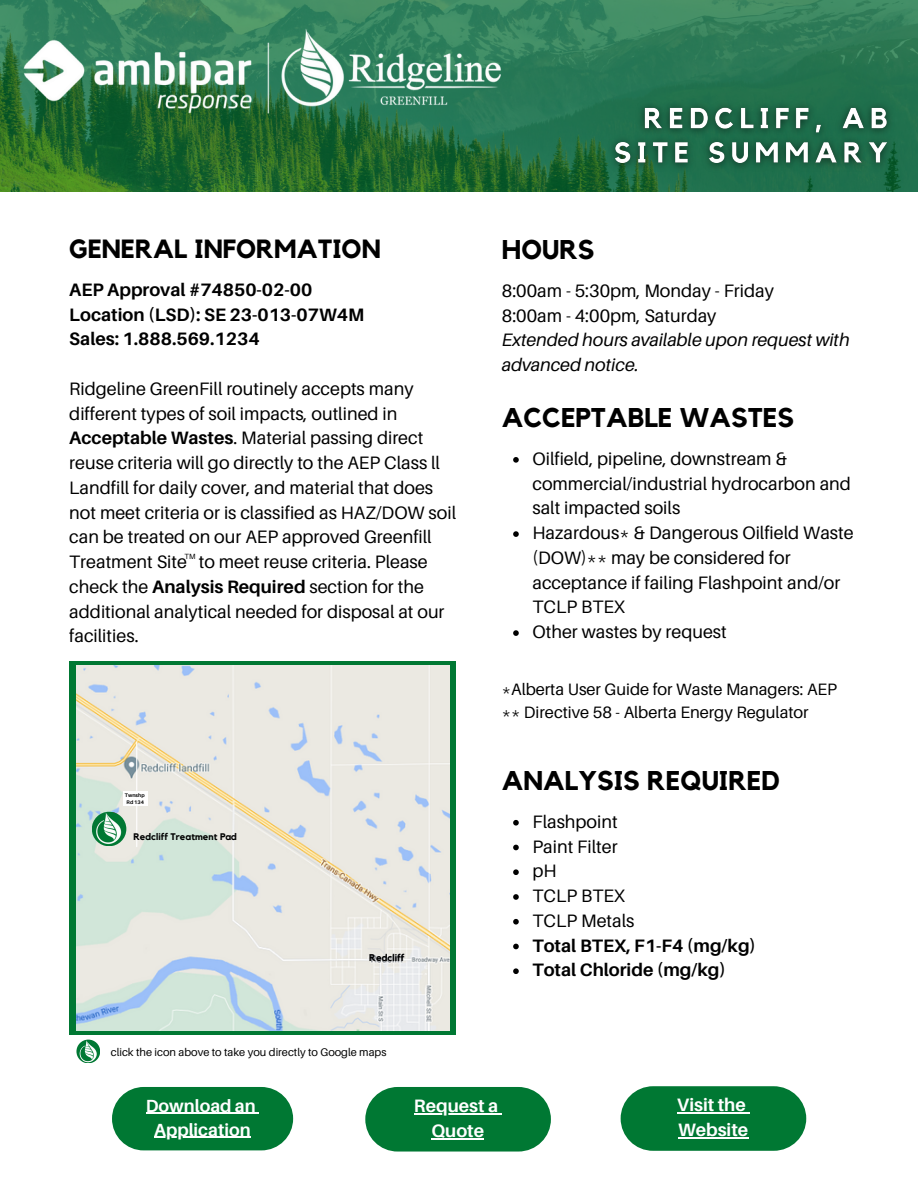
<style>
.page{position:relative;width:918px;height:1188px;background:#fff}
.page>*{position:absolute;margin:0;border:0;box-sizing:border-box;transform-origin:0 0}
.t1{font:700 27px "Kollektif";color:#000}
.t2{font:700 26.25px "Kollektif";color:#000}
.t3{font:18px/24.8px "Aileron";color:#000}
.t4{font:700 18px/24.8px "Aileron";color:#000}
.t5{font:italic 18px/24.8px "Aileron";color:#000}
.t6{font:700 18px/24.6px "Aileron";color:#fff;text-align:center}
.t7{font:700 17.55px/24px "Aileron";color:#fff;text-align:center}
.t8{font:16.5px/22.5px "Aileron";color:#000}
.t9{font:11.1px "Aileron";color:#000}
.t10{font:700 9.75px "Kollektif";color:#000}
.t11{font:700 9.6px "Kollektif";color:#000}
.t12{font:7.5px "Aileron";color:#000}
.t13{font:700 5.1px/6.9px "Aileron";color:#000;text-align:center}
.s1{font-weight:700}
</style>
<div class="page">
<img style="left:0;top:0;width:918px;height:191px">
<div style="left:112px;top:1087px;width:181px;height:64px;background:#007833;border-radius:32px"></div>
<hr style="left:146px;top:1113px;width:110px;height:1px;background:#fff">
<hr style="left:154px;top:1137px;width:97px;height:1px;background:#fff">
<div style="left:365px;top:1087px;width:186px;height:65px;background:#007833;border-radius:32px"></div>
<hr style="left:414px;top:1113px;width:84px;height:2px;background:#fff">
<hr style="left:432px;top:1138px;width:52px;height:1px;background:#fff">
<div style="left:621px;top:1086px;width:185px;height:65px;background:#007833;border-radius:32px"></div>
<hr style="left:677px;top:1113px;width:69px;height:1px;background:#fff">
<hr style="left:678px;top:1137px;width:70px;height:1px;background:#fff">
<svg style="left:513px;top:457px;width:6px;height:6px"></svg>
<svg style="left:513px;top:531px;width:6px;height:6px"></svg>
<svg style="left:513px;top:630px;width:6px;height:6px"></svg>
<svg style="left:513px;top:820px;width:6px;height:6px"></svg>
<svg style="left:513px;top:845px;width:6px;height:5px"></svg>
<svg style="left:513px;top:869px;width:6px;height:6px"></svg>
<svg style="left:513px;top:894px;width:6px;height:6px"></svg>
<svg style="left:513px;top:919px;width:6px;height:6px"></svg>
<svg style="left:513px;top:944px;width:6px;height:5px"></svg>
<svg style="left:513px;top:968px;width:6px;height:6px"></svg>
<div style="left:69px;top:661px;width:387px;height:374px;background:#007833"></div>
<img style="left:76px;top:666px;width:374px;height:364px">
<div style="left:92px;top:812px;width:34px;height:34px;background:#007833;border-radius:50%"></div>
<img style="left:96px;top:812px;width:26px;height:32px">
<hr style="left:136px;top:742px;width:1px;height:105px;background:#fff">
<div style="left:123px;top:792px;width:25px;height:14px;background:#fff"></div>
<svg style="left:76px;top:1040px;width:24px;height:23px"></svg>
<img style="left:79px;top:1040px;width:18px;height:22px">
<img style="left:8px;top:24px;width:516px;height:91px">
<img style="left:601px;top:94px;width:304px;height:88px">
<h2 class="t2" style="left:69px;top:237px;width:313px">GENERAL INFORMATION</h2>
<p class="t4" style="left:69px;top:277px;width:296px">AEP Approval #74850-02-00<br>Location (LSD): SE 23-013-07W4M<br>Sales: 1.888.569.1234</p>
<p class="t3" style="left:69px;top:376px;width:388px">Ridgeline GreenFill routinely accepts many different types of soil impacts, outlined in <span class="s1">Acceptable Wastes</span>. Material passing direct reuse criteria will go directly to the AEP Class ll Landfill for daily cover, and material that does not meet criteria or is classified as HAZ/DOW soil can be treated on our AEP approved Greenfill Treatment Site to meet reuse criteria. Please check the <span class="s1">Analysis Required</span> section for the additional analytical needed for disposal at our facilities.</p>
<p class="t12" style="left:185px;top:552px;width:13px">TM</p>
<p class="t13" style="left:125px;top:792px;width:21px">Twnshp<br>Rd 134</p>
<p class="t11" style="left:133px;top:832px;width:105px">Redcliff Treatment Pad</p>
<p class="t10" style="left:369px;top:953px;width:37px">Redcliff</p>
<p class="t9" style="left:111px;top:1045px;width:277px">click the icon above to take you directly to Google maps</p>
<h1 class="t1" style="left:502px;top:237px;width:94px">HOURS</h1>
<p class="t3" style="left:502px;top:278px;width:274px">8:00am - 5:30pm, Monday - Friday<br>8:00am - 4:00pm, Saturday</p>
<p class="t5" style="left:502px;top:327px;width:349px">Extended hours available upon request with advanced notice.</p>
<h1 class="t1" style="left:502px;top:405px;width:294px">ACCEPTABLE WASTES</h1>
<p class="t3" style="left:532px;top:446px;width:323px">Oilfield, pipeline, downstream &amp; commercial/industrial hydrocarbon and salt impacted soils<br>Hazardous* &amp; Dangerous Oilfield Waste (DOW)** may be considered for acceptance if failing Flashpoint and/or<br>TCLP BTEX<br>Other wastes by request</p>
<p class="t8" style="left:502px;top:678px;width:337px">*Alberta User Guide for Waste Managers: AEP ** Directive 58 - Alberta Energy Regulator</p>
<h1 class="t1" style="left:502px;top:768px;width:280px">ANALYSIS REQUIRED</h1>
<p class="t3" style="left:532px;top:809px;width:103px">Flashpoint<br>Paint Filter pH<br>TCLP BTEX<br>TCLP Metals</p>
<p class="t4" style="left:532px;top:933px;width:225px">Total BTEX, F1-F4 (mg/kg)<br>Total Chloride (mg/kg)</p>
<p class="t7" style="left:146px;top:1093px;width:111px">Download an<br>Application</p>
<p class="t6" style="left:414px;top:1093px;width:86px">Request a<br>Quote</p>
<p class="t6" style="left:677px;top:1092px;width:73px;text-align:left">Visit the<br>Website</p>
</div>
